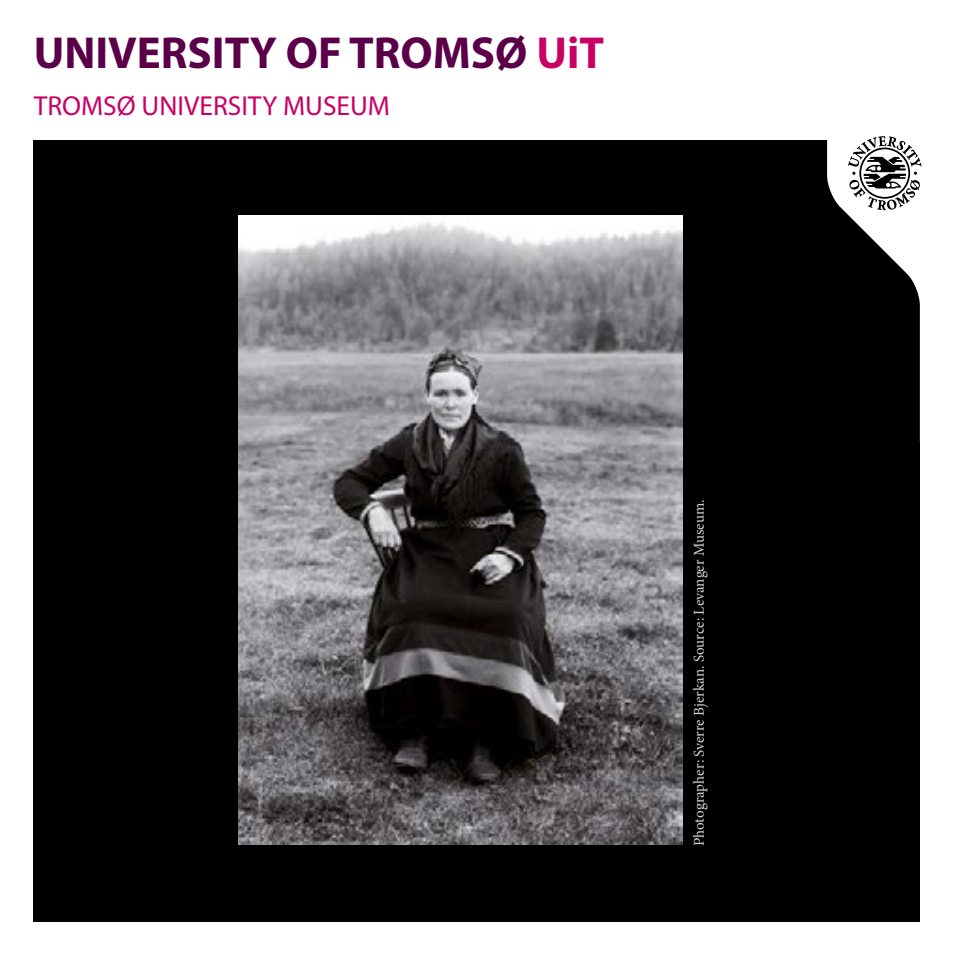
<style>
.page{position:relative;width:957px;height:957px;background:#fff}
.page>*{position:absolute;margin:0;border:0;box-sizing:border-box;transform-origin:0 0}
.t1{font:700 45px "Myriad Pro";color:#5b0048}
.t2{font:27.5px "Myriad Pro";color:#c80064}
.t3{font:15px "Minion Pro";letter-spacing:-.005em;color:#d5d6d6}
.s1{color:#c80064}
</style>
<div class="page">
<div style="left:34px;top:140px;width:885px;height:781px;background:#000"></div>
<svg style="left:827px;top:140px;width:95px;height:302px"></svg>
<svg style="left:848px;top:136px;width:73px;height:74px"></svg>
<img style="left:239px;top:216px;width:443px;height:628px">
<h1 class="t1" style="left:34px;top:23px;width:572px">UNIVERSITY OF TROMSØ <span class="s1">UiT</span></h1>
<h2 class="t2" style="left:34px;top:89px;width:358px">TROMSØ UNIVERSITY MUSEUM</h2>
<p class="t3" style="left:689px;top:846px;width:348px;rotate:-90deg">Photographer: Sverre Bjerkan. Source: Levanger Museum.</p>
</div>
